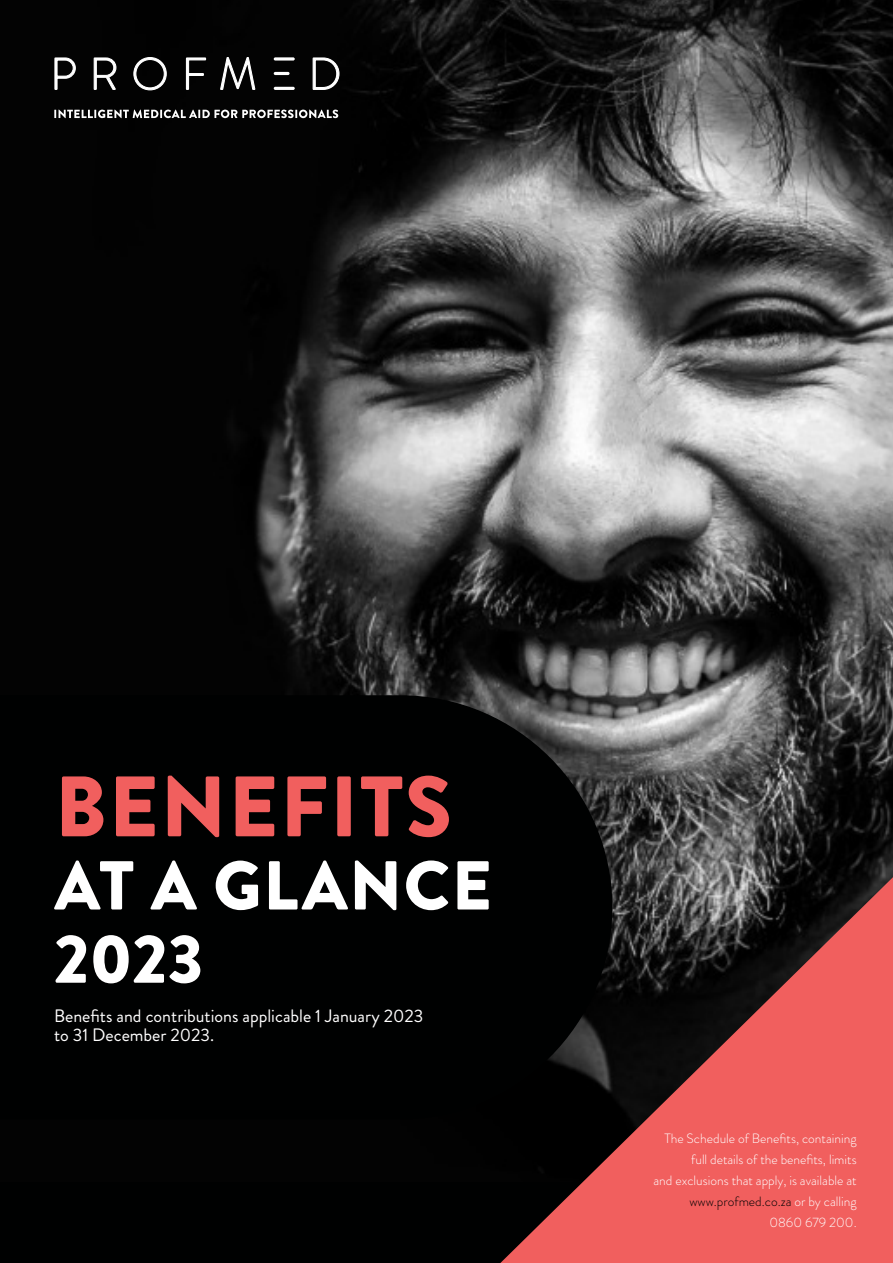
<style>
.page{position:relative;width:893px;height:1263px;background:#000101}
.page>*{position:absolute;margin:0;border:0;box-sizing:border-box;transform-origin:0 0}
.t1{font:900 85.5px "Brandon Grotesque";letter-spacing:.02em;color:#f15f5e}
.t2{font:900 69px/73.2px "Brandon Grotesque";letter-spacing:.02em;color:#fff}
.t3{font:18px/19.5px "Brandon Grotesque";color:#fff}
.t4{font:300 13.5px/21px "Brandon Grotesque";color:#fff;text-align:right}
.s1{color:#000101}
</style>
<div class="page">
<img style="left:54px;top:0;width:839px;height:877px">
<svg style="left:54px;top:695px;width:558px;height:182px"></svg>
<svg style="left:500px;top:877px;width:393px;height:386px"></svg>
<svg style="left:54px;top:57px;width:22px;height:33px"></svg>
<svg style="left:93px;top:57px;width:24px;height:33px"></svg>
<svg style="left:133px;top:56px;width:34px;height:35px"></svg>
<svg style="left:185px;top:57px;width:22px;height:33px"></svg>
<svg style="left:220px;top:47px;width:36px;height:45px"></svg>
<svg style="left:312px;top:57px;width:28px;height:33px"></svg>
<hr style="left:274px;top:72px;width:16px;height:3px;background:#fff;border-radius:2px">
<svg style="left:274px;top:57px;width:21px;height:4px"></svg>
<hr style="left:274px;top:87px;width:21px;height:3px;background:#fff;border-radius:2px">
<svg style="left:54px;top:110px;width:284px;height:8px"></svg>
<h1 class="t1" style="left:55px;top:746px;width:399px">BENEFITS</h1>
<h2 class="t2" style="left:54px;top:850px;width:439px">AT A GLANCE<br>2023</h2>
<h3 class="t3" style="left:54px;top:1006px;width:371px">Benefits and contributions applicable 1 January 2023 to 31 December 2023.</h3>
<p class="t4" style="left:653px;top:1127px;width:205px">The Schedule of Benefits, containing full details of the benefits, limits<br>and exclusions that apply, is available at <span class="s1">www.profmed.co.za</span> or by calling<br>0860 679 200.</p>
</div>
